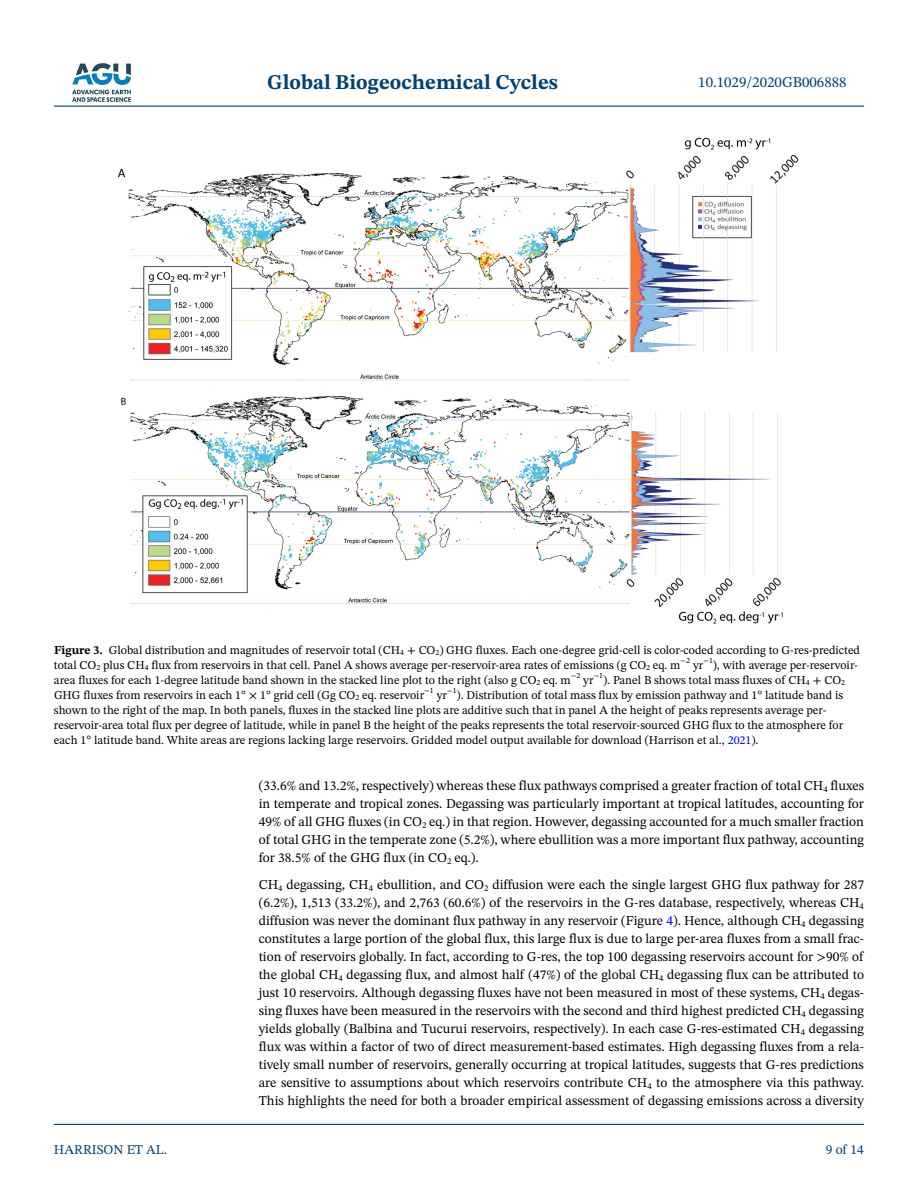
<style>
.page{position:relative;width:918px;height:1188px;background:#fff}
.page>*{position:absolute;margin:0;border:0;box-sizing:border-box;transform-origin:0 0}
.t1{font:700 21px "STIX Two Text";color:#004174}
.t2{font:15px "STIX Two Text";color:#004174}
.t3{font:13.5px/18px "STIX Two Text";color:#000;text-align:justify}
.t4{font:13.5px "STIX Two Text";color:#004174}
.t5{font:12px/15px "STIX Two Text";color:#000}
.t6{font:7.8px "STIX Two Text";color:#000}
.s1{font-weight:700}
.s2{color:#00f}
</style>
<div class="page">
<hr style="left:54px;top:106px;width:810px;height:1px;background:#004174">
<hr style="left:54px;top:1124px;width:810px;height:1px;background:#004174">
<img style="left:72px;top:63px;width:59px;height:39px">
<img style="left:118px;top:137px;width:681px;height:487px">
<h1 class="t1" style="left:267px;top:67px;width:292px">Global Biogeochemical Cycles</h1>
<p class="t2" style="left:698px;top:72px;width:150px">10.1029/2020GB006888</p>
<p class="t5" style="left:54px;top:642px;width:808px"><span class="s1">Figure 3.</span> Global distribution and magnitudes of reservoir total (CH<sub>4</sub> + CO<sub>2</sub>) GHG fluxes. Each one-degree grid-cell is color-coded according to G-res-predicted total CO<sub>2</sub> plus CH<sub>4</sub> flux from reservoirs in that cell. Panel A shows average per-reservoir-area rates of emissions (g CO<sub>2</sub> eq. m</p>
<p class="t6" style="left:680px;top:655px;width:11px">−2</p>
<p class="t6" style="left:703px;top:655px;width:11px">−1</p>
<p class="t5" style="left:713px;top:657px;width:147px">), with average per-reservoir-</p>
<p class="t5" style="left:693px;top:657px;width:12px">yr</p>
<p class="t5" style="left:54px;top:672px;width:518px">area fluxes for each 1-degree latitude band shown in the stacked line plot to the right (also g CO<sub>2</sub> eq. m</p>
<p class="t6" style="left:571px;top:670px;width:11px">−2</p>
<p class="t6" style="left:594px;top:670px;width:11px">−1</p>
<p class="t5" style="left:603px;top:672px;width:243px">). Panel B shows total mass fluxes of CH<sub>4</sub> + CO<sub>2</sub></p>
<p class="t5" style="left:583px;top:672px;width:12px">yr</p>
<p class="t6" style="left:447px;top:685px;width:11px">−1</p>
<p class="t5" style="left:54px;top:687px;width:791px;text-indent:403px">). Distribution of total mass flux by emission pathway and 1° latitude band is shown to the right of the map. In both panels, fluxes in the stacked line plots are additive such that in panel A the height of peaks represents average per&shy;reservoir-area total flux per degree of latitude, while in panel B the height of the peaks represents the total reservoir-sourced GHG flux to the atmosphere for each 1° latitude band. White areas are regions lacking large reservoirs. Gridded model output available for download (Harrison et al., <span class="s2">2021</span>).</p>
<p class="t5" style="left:54px;top:687px;width:372px">GHG fluxes from reservoirs in each 1° × 1° grid cell (Gg CO<sub>2</sub> eq. reservoir</p>
<p class="t6" style="left:424px;top:685px;width:11px">−1</p>
<p class="t5" style="left:437px;top:687px;width:12px">yr</p>
<p class="t4" style="left:54px;top:1140px;width:115px">HARRISON ET AL.</p>
<p class="t3" style="left:259px;top:776px;width:607px">(33.6% and 13.2%, respectively) whereas these flux pathways comprised a greater fraction of total CH<sub>4</sub> fluxes in temperate and tropical zones. Degassing was particularly important at tropical latitudes, accounting for 49% of all GHG fluxes (in CO<sub>2</sub> eq.) in that region. However, degassing accounted for a much smaller fraction of total GHG in the temperate zone (5.2%), where ebullition was a more important flux pathway, accounting for 38.5% of the GHG flux (in CO<sub>2</sub> eq.).</p>
<p class="t3" style="left:259px;top:875px;width:607px">CH<sub>4</sub> degassing, CH<sub>4</sub> ebullition, and CO<sub>2</sub> diffusion were each the single largest GHG flux pathway for 287 (6.2%), 1,513 (33.2%), and 2,763 (60.6%) of the reservoirs in the G-res database, respectively, whereas CH<sub>4 </sub>diffusion was never the dominant flux pathway in any reservoir (Figure <span class="s2">4</span>). Hence, although CH<sub>4</sub> degassing constitutes a large portion of the global flux, this large flux is due to large per-area fluxes from a small frac&shy;tion of reservoirs globally. In fact, according to G-res, the top 100 degassing reservoirs account for &gt;90% of the global CH<sub>4</sub> degassing flux, and almost half (47%) of the global CH<sub>4</sub> degassing flux can be attributed to just 10 reservoirs. Although degassing fluxes have not been measured in most of these systems, CH<sub>4</sub> degas&shy;sing fluxes have been measured in the reservoirs with the second and third highest predicted CH<sub>4</sub> degassing yields globally (Balbina and Tucurui reservoirs, respectively). In each case G-res-estimated CH<sub>4</sub> degassing flux was within a factor of two of direct measurement-based estimates. High degassing fluxes from a rela&shy;tively small number of reservoirs, generally occurring at tropical latitudes, suggests that G-res predictions are sensitive to assumptions about which reservoirs contribute CH<sub>4</sub> to the atmosphere via this pathway.<br>This highlights the need for both a broader empirical assessment of degassing emissions across a diversity</p>
<p class="t4" style="left:826px;top:1140px;width:40px">9 of 14</p>
</div>
